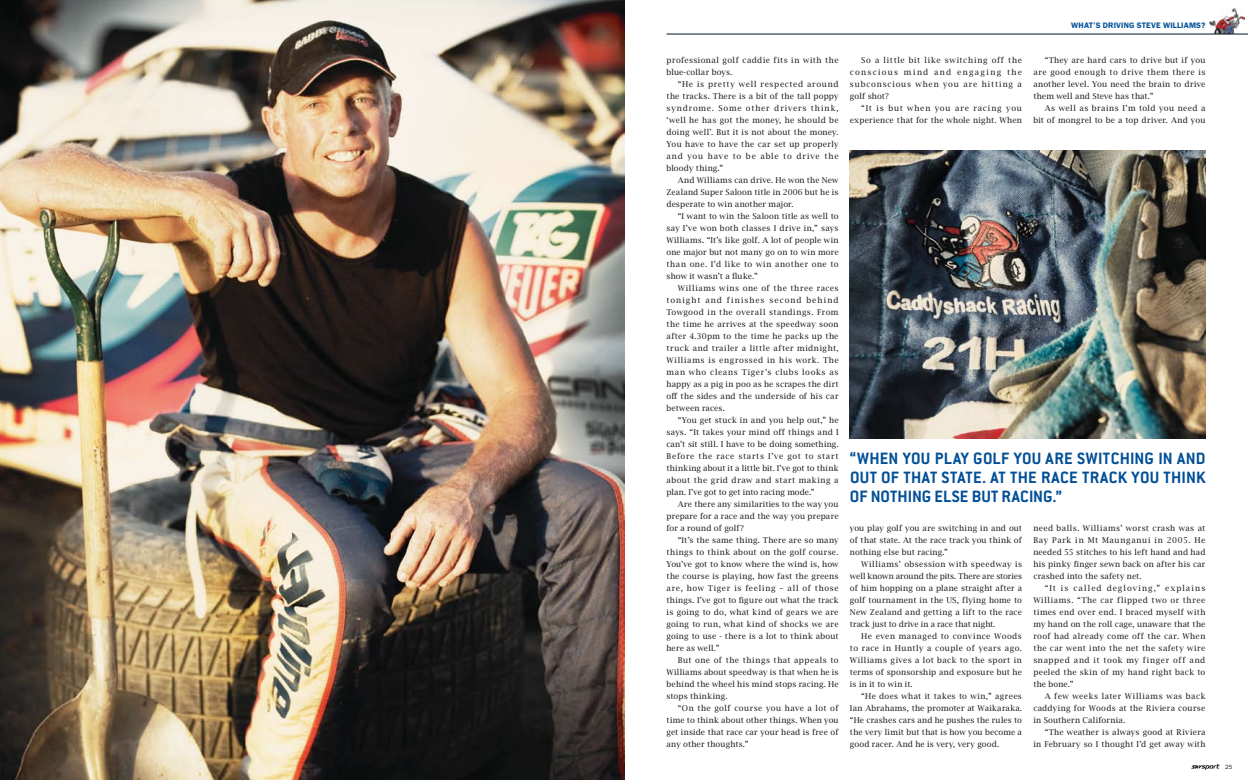
<style>
.page{position:relative;width:1248px;height:780px;background:#fff}
.page>*{position:absolute;margin:0;border:0;box-sizing:border-box;transform-origin:0 0}
.t1{font:700 18px/19px "Conduit ITC";letter-spacing:.015em;color:#004f97;text-align:justify}
.t2{font:8px/12px "Lucida Bright";letter-spacing:.025em;color:#1a171b;text-align:justify}
.t3{font:8px/12px "Lucida Bright";letter-spacing:.045em;color:#1a171b}
.t4{font:600 8px "Franklin Gothic LT";letter-spacing:.015em;color:#004f97}
.t5{font:6px "Franklin Gothic LT";color:#1a171b}
</style>
<div class="page">
<img style="left:1208px;top:8px;width:35px;height:26px">
<hr style="left:666px;top:34px;width:581px;height:1px;background:#00121e">
<img style="left:0;top:0;width:624px;height:780px">
<img style="left:849px;top:150px;width:356px;height:288px">
<svg style="left:1191px;top:764px;width:28px;height:5px"></svg>
<p class="t4" style="left:1071px;top:21px;width:136px">WHAT’S DRIVING STEVE WILLIAMS?</p>
<p class="t3" style="left:666px;top:54px;width:174px">professional golf caddie fits in with the blue-collar boys.</p>
<p class="t2" style="left:666px;top:78px;width:173px;text-indent:11px">“He is pretty well respected around the tracks. There is a bit of the tall poppy syndrome. Some other drivers think, ‘well he has got the money, he should be doing well’. But it is not about the money.<br>You have to have the car set up properly and you have to be able to drive the bloody thing.”</p>
<p class="t2" style="left:666px;top:174px;width:173px;text-indent:11px">And Williams can drive. He won the New Zealand Super Saloon title in 2006 but he is desperate to win another major.</p>
<p class="t2" style="left:666px;top:210px;width:173px;text-indent:11px">“I want to win the Saloon title as well to say I’ve won both classes I drive in,” says Williams. “It’s like golf. A lot of people win one major but not many go on to win more than one. I’d like to win another one to show it wasn’t a fluke.”</p>
<p class="t2" style="left:666px;top:282px;width:173px;text-indent:11px">Williams wins one of the three races tonight and finishes second behind Towgood in the overall standings. From the time he arrives at the speedway soon after 4.30pm to the time he packs up the truck and trailer a little after midnight, Williams is engrossed in his work. The man who cleans Tiger’s clubs looks as happy as a pig in poo as he scrapes the dirt off the sides and the underside of his car between races.</p>
<p class="t2" style="left:666px;top:414px;width:173px;text-indent:11px">“You get stuck in and you help out,” he says. “It takes your mind off things and I can’t sit still. I have to be doing something.<br>Before the race starts I’ve got to start thinking about it a little bit. I’ve got to think about the grid draw and start making a plan. I’ve got to get into racing mode.”</p>
<p class="t2" style="left:666px;top:498px;width:173px;text-indent:11px">Are there any similarities to the way you prepare for a race and the way you prepare for a round of golf?</p>
<p class="t2" style="left:666px;top:534px;width:174px;text-indent:11px">“It’s the same thing. There are so many things to think about on the golf course.<br>You’ve got to know where the wind is, how the course is playing, how fast the greens are, how Tiger is feeling – all of those things. I’ve got to figure out what the track is going to do, what kind of gears we are going to run, what kind of shocks we are going to use - there is a lot to think about here as well.”</p>
<p class="t2" style="left:666px;top:654px;width:173px;text-indent:11px">But one of the things that appeals to Williams about speedway is that when he is behind the wheel his mind stops racing. He stops thinking.</p>
<p class="t2" style="left:666px;top:702px;width:173px;text-indent:11px">“On the golf course you have a lot of time to think about other things. When you get inside that race car your head is free of any other thoughts.”</p>
<p class="t2" style="left:849px;top:54px;width:173px;text-indent:11px">So a little bit like switching off the conscious mind and engaging the subconscious when you are hitting a golf shot?</p>
<p class="t2" style="left:849px;top:102px;width:173px;text-align:right">“It is but when you are racing you experience that for the whole night. When</p>
<p class="t2" style="left:1033px;top:54px;width:173px;text-indent:11px">“They are hard cars to drive but if you are good enough to drive them there is another level. You need the brain to drive them well and Steve has that.”</p>
<p class="t2" style="left:1033px;top:102px;width:173px;text-align:right">As well as brains I’m told you need a bit of mongrel to be a top driver. And you</p>
<h1 class="t1" style="left:849px;top:448px;width:357px">“WHEN YOU PLAY GOLF YOU ARE SWITCHING IN AND OUT OF THAT STATE. AT THE RACE TRACK YOU THINK OF NOTHING ELSE BUT RACING.”</h1>
<p class="t2" style="left:849px;top:522px;width:174px">you play golf you are switching in and out of that state. At the race track you think of nothing else but racing.”</p>
<p class="t2" style="left:849px;top:558px;width:173px;text-indent:11px">Williams’ obsession with speedway is well known around the pits. There are stories of him hopping on a plane straight after a golf tournament in the US, flying home to New Zealand and getting a lift to the race track just to drive in a race that night.</p>
<p class="t2" style="left:849px;top:630px;width:173px;text-indent:11px">He even managed to convince Woods to race in Huntly a couple of years ago.<br>Williams gives a lot back to the sport in terms of sponsorship and exposure but he is in it to win it.</p>
<p class="t2" style="left:849px;top:690px;width:173px;text-indent:11px">“He does what it takes to win,” agrees Ian Abrahams, the promoter at Waikaraka. “He crashes cars and he pushes the rules to the very limit but that is how you become a good racer. And he is very, very good.</p>
<p class="t2" style="left:1033px;top:522px;width:173px">need balls. Williams’ worst crash was at Bay Park in Mt Maunganui in 2005. He needed 55 stitches to his left hand and had his pinky finger sewn back on after his car crashed into the safety net.</p>
<p class="t2" style="left:1033px;top:582px;width:173px;text-indent:11px">“It is called degloving,” explains Williams. “The car flipped two or three times end over end. I braced myself with my hand on the roll cage, unaware that the roof had already come off the car. When the car went into the net the safety wire snapped and it took my finger off and peeled the skin of my hand right back to the bone.”</p>
<p class="t2" style="left:1033px;top:690px;width:174px;text-indent:11px">A few weeks later Williams was back caddying for Woods at the Riviera course in Southern California.</p>
<p class="t2" style="left:1033px;top:726px;width:173px;text-align:right">“The weather is always good at Riviera<br>in February so I thought I’d get away with</p>
<p class="t5" style="left:1225px;top:763px;width:9px">25</p>
</div>
